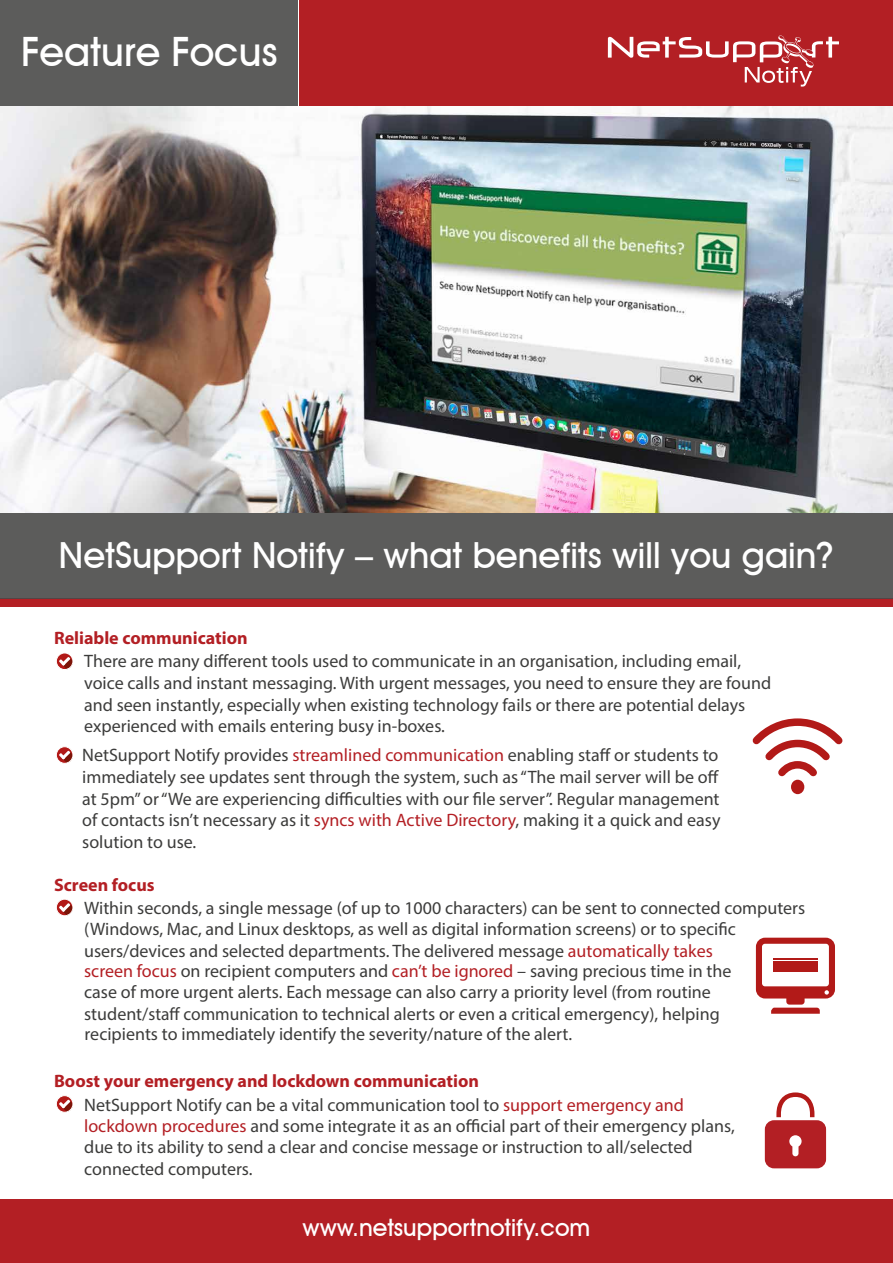
<style>
.page{position:relative;width:893px;height:1263px;background:#fff}
.page>*{position:absolute;margin:0;border:0;box-sizing:border-box;transform-origin:0 0}
.t1{font:500 40.5px "Avant Garde IT Cby BT";color:#fff}
.t2{font:500 36px "Avant Garde IT Cby BT";color:#fff}
.t3{font:500 24px "Avant Garde IT Cby BT";color:#fff}
.t4{font:18px/21.6px "Myriad Pro";color:#3c3c3b}
.t5{font:700 18px "Myriad Pro";color:#b31f24}
.s1{color:#b31f24}
</style>
<div class="page">
<div style="left:0;top:598px;width:893px;height:9px;background:#b31f24"></div>
<div style="left:0;top:506px;width:893px;height:92px;background:#5c5c5b"></div>
<div style="left:0;top:0;width:298px;height:106px;background:#5c5c5b"></div>
<div style="left:299px;top:0;width:594px;height:106px;background:#b31f24"></div>
<div style="left:0;top:1200px;width:893px;height:63px;background:#b31f24"></div>
<svg style="left:608px;top:35px;width:231px;height:52px"></svg>
<svg style="left:56px;top:653px;width:17px;height:16px"></svg>
<svg style="left:59px;top:657px;width:14px;height:12px"></svg>
<div style="left:56px;top:653px;width:17px;height:17px;border:1px solid #fff;border-radius:50%"></div>
<svg style="left:56px;top:747px;width:17px;height:16px"></svg>
<svg style="left:59px;top:751px;width:14px;height:12px"></svg>
<div style="left:56px;top:747px;width:17px;height:16px;border:1px solid #fff;border-radius:50%"></div>
<svg style="left:56px;top:899px;width:17px;height:17px"></svg>
<svg style="left:59px;top:903px;width:14px;height:12px"></svg>
<div style="left:56px;top:899px;width:17px;height:17px;border:1px solid #fff;border-radius:50%"></div>
<svg style="left:56px;top:1096px;width:17px;height:16px"></svg>
<svg style="left:59px;top:1100px;width:14px;height:12px"></svg>
<div style="left:56px;top:1095px;width:17px;height:17px;border:1px solid #fff;border-radius:50%"></div>
<svg style="left:756px;top:938px;width:79px;height:76px"></svg>
<div style="left:773px;top:961px;width:45px;height:11px;background:#b21a18"></div>
<hr style="left:773px;top:958px;width:44px;height:1px;background:#b21a18">
<svg style="left:765px;top:1092px;width:61px;height:76px"></svg>
<svg style="left:752px;top:718px;width:91px;height:65px"></svg>
<div style="left:791px;top:780px;width:13px;height:14px;background:#b21a18;border-radius:50%"></div>
<img style="left:0;top:106px;width:893px;height:406px">
<h1 class="t1" style="left:21px;top:27px;width:258px">Feature Focus</h1>
<h2 class="t2" style="left:59px;top:533px;width:776px">NetSupport Notify – what benefits will you gain?</h2>
<p class="t5" style="left:54px;top:626px;width:195px">Reliable communication</p>
<p class="t4" style="left:84px;top:650px;width:688px">There are many different tools used to communicate in an organisation, including email, voice calls and instant messaging. With urgent messages, you need to ensure they are found and seen instantly, especially when existing technology fails or there are potential delays experienced with emails entering busy in-boxes.</p>
<p class="t4" style="left:82px;top:744px;width:640px;text-align:justify">NetSupport Notify provides <span class="s1">streamlined communication</span> enabling staff or students to immediately see updates sent through the system, such as “The mail server will be off at 5pm” or “We are experiencing difficulties with our file server”. Regular management of contacts isn’t necessary as it <span class="s1">syncs with Active Directory</span>, making it a quick and easy solution to use.</p>
<p class="t5" style="left:54px;top:873px;width:102px">Screen focus</p>
<p class="t4" style="left:84px;top:897px;width:723px">Within seconds, a single message (of up to 1000 characters) can be sent to connected computers (Windows, Mac, and Linux desktops, as well as digital information screens) or to specific users/devices and selected departments. The delivered message <span class="s1">automatically takes</span></p>
<p class="t4" style="left:84px;top:960px;width:649px;line-height:21.1px"><span class="s1">screen focus</span> on recipient computers and <span class="s1">can’t be ignored</span> – saving precious time in the case of more urgent alerts. Each message can also carry a priority level (from routine student/staff communication to technical alerts or even a critical emergency), helping recipients to immediately identify the severity/nature of the alert.</p>
<p class="t5" style="left:54px;top:1069px;width:427px">Boost your emergency and lockdown communication</p>
<p class="t4" style="left:84px;top:1093px;width:652px">NetSupport Notify can be a vital communication tool to <span class="s1">support emergency and lockdown procedures</span> and some integrate it as an official part of their emergency plans, due to its ability to send a clear and concise message or instruction to all/selected connected computers.</p>
<h3 class="t3" style="left:303px;top:1212px;width:289px">www.netsupportnotify.com</h3>
</div>
